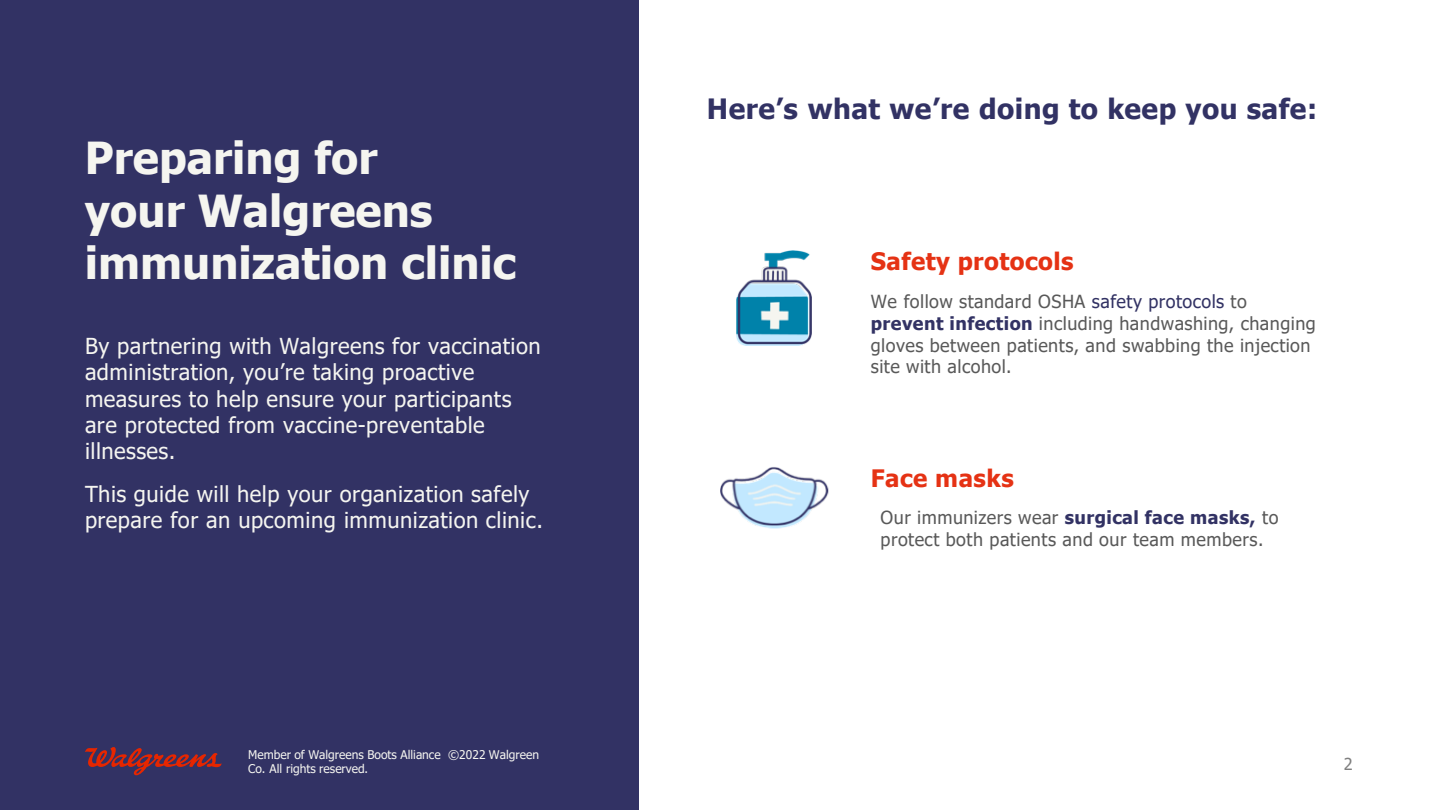
<style>
.page{position:relative;width:1440px;height:810px;background:#fff}
.page>*{position:absolute;margin:0;border:0;box-sizing:border-box;transform-origin:0 0}
.t1{font:700 44px/52.8px "Tahoma";color:#f5f5f0}
.t2{font:700 28px "Tahoma";letter-spacing:.015em;color:#323264}
.t3{font:700 24px "Tahoma";letter-spacing:.02em;color:#e53214}
.t4{font:22px/26.4px "Tahoma";letter-spacing:.02em;color:#f5f5f0}
.t5{font:18px/21.6px "Tahoma";letter-spacing:.025em;color:#595959}
.t6{font:16.4px "Tahoma";color:#7f7f7f}
.Slide{font:12px/14.4px "Tahoma";color:#f5f5f0}
.s1{color:#323264}
.s2{font-weight:700;color:#323264}
</style>
<div class="page">
<div style="left:0;top:0;width:639px;height:809px;background:#323264"></div>
<svg style="left:85px;top:747px;width:137px;height:28px"></svg>
<img style="left:736px;top:250px;width:76px;height:95px">
<img style="left:720px;top:467px;width:108px;height:61px">
<h1 class="t1" style="left:85px;top:133px;width:433px">Preparing for<br>your Walgreens immunization clinic</h1>
<p class="t4" style="left:85px;top:333px;width:457px">By partnering with Walgreens for vaccination administration, you’re taking proactive measures to help ensure your participants are protected from vaccine-preventable illnesses.</p>
<p class="t4" style="left:85px;top:481px;width:460px">This guide will help your organization safely prepare for an upcoming immunization clinic.</p>
<p class="Slide" style="left:248px;top:747px;width:292px">Member of Walgreens Boots Alliance ©2022 Walgreen<br>Co. All rights reserved.</p>
<p class="t2" style="left:707px;top:89px;width:612px">Here’s what we’re doing to keep you safe:</p>
<p class="t3" style="left:871px;top:244px;width:204px">Safety protocols</p>
<p class="t5" style="left:871px;top:292px;width:446px">We follow standard OSHA <span class="s1">safety protocols</span> to <span class="s2">prevent infection</span> including handwashing, changing gloves between patients, and swabbing the injection site with alcohol.</p>
<p class="t3" style="left:871px;top:461px;width:144px">Face masks</p>
<p class="t5" style="left:881px;top:508px;width:399px">Our immunizers wear <span class="s2">surgical face masks,</span> to protect both patients and our team members.</p>
<p class="t6" style="left:1344px;top:752px;width:10px">2</p>
</div>
